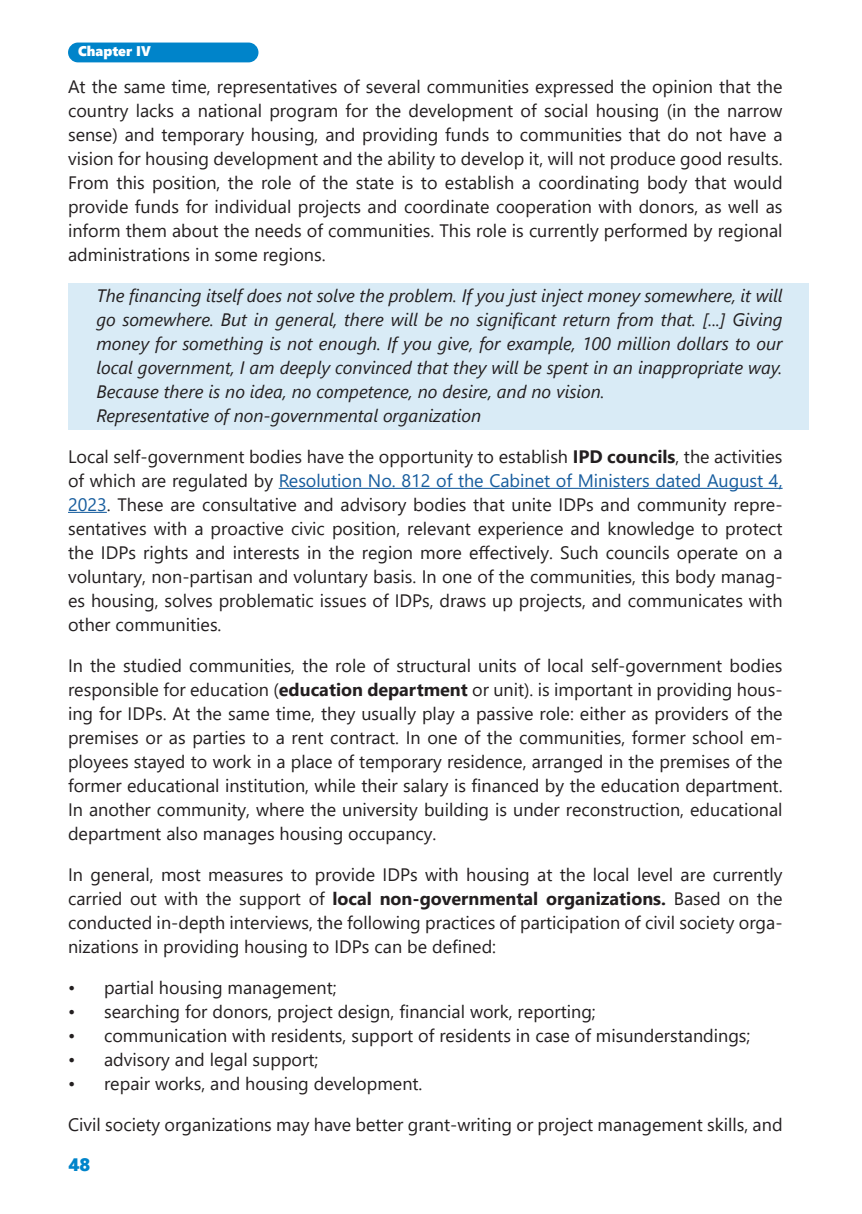
<style>
.page{position:relative;width:862px;height:1214px;background:#fff}
.page>*{position:absolute;margin:0;border:0;box-sizing:border-box;transform-origin:0 0}
.текст{font:18px/24px "Segoe UI";color:#231f20;text-align:justify}
.текст-2{font:italic 18px/24px "Segoe UI";color:#231f20;text-align:justify}
.t1{font:18px "Segoe UI Black";color:#0084ca}
.t2{font:14px "Segoe UI Black";color:#fff}
.s1{font-weight:700}
.s2{color:#175d9e}
</style>
<div class="page">
<div style="left:68px;top:43px;width:190px;height:19px;background:#0084ca;border-radius:10px"></div>
<div style="left:68px;top:283px;width:740px;height:147px;background:#d9ebf6"></div>
<hr style="left:279px;top:488px;width:503px;height:1px;background:#175d9e">
<hr style="left:68px;top:512px;width:39px;height:1px;background:#175d9e">
<p class="t2" style="left:78px;top:41px;width:74px">Chapter ІV</p>
<p class="текст" style="left:68px;top:72px;width:716px">At the same time, representatives of several communities expressed the opinion that the country lacks a national program for the development of social housing (in the narrow sense) and temporary housing, and providing funds to communities that do not have a vision for housing development and the ability to develop it, will not produce good results.<br>From this position, the role of the state is to establish a coordinating body that would provide funds for individual projects and coordinate cooperation with donors, as well as inform them about the needs of communities. This role is currently performed by regional administrations in some regions.</p>
<p class="текст-2" style="left:96px;top:280px;width:687px">The financing itself does not solve the problem. If you just inject money somewhere, it will go somewhere. But in general, there will be no significant return from that. [...] Giving money for something is not enough. If you give, for example, 100 million dollars to our local government, I am deeply convinced that they will be spent in an inappropriate way.<br>Because there is no idea, no competence, no desire, and no vision.</p>
<p class="текст-2" style="left:96px;top:400px;width:386px">Representative of non-governmental organization</p>
<p class="текст" style="left:68px;top:443px;width:716px">Local self-government bodies have the opportunity to establish <span class="s1">IPD councils</span>, the activities of which are regulated by <span class="s2">Resolution No. 812 of the Cabinet of Ministers dated August 4, 2023</span>. These are consultative and advisory bodies that unite IDPs and community repre&shy;sentatives with a proactive civic position, relevant experience and knowledge to protect the IDPs rights and interests in the region more effectively. Such councils operate on a voluntary, non-partisan and voluntary basis. In one of the communities, this body manag&shy;es housing, solves problematic issues of IDPs, draws up projects, and communicates with other communities.</p>
<p class="текст" style="left:68px;top:652px;width:716px">In the studied communities, the role of structural units of local self-government bodies responsible for education (<span class="s1">education department</span> or unit). is important in providing hous&shy;ing for IDPs. At the same time, they usually play a passive role: either as providers of the premises or as parties to a rent contract. In one of the communities, former school em&shy;ployees stayed to work in a place of temporary residence, arranged in the premises of the former educational institution, while their salary is financed by the education department.<br>In another community, where the university building is under reconstruction, educational department also manages housing occupancy.</p>
<p class="текст" style="left:68px;top:861px;width:716px">In general, most measures to provide IDPs with housing at the local level are currently carried out with the support of <span class="s1">local non-governmental organizations.</span> Based on the conducted in-depth interviews, the following practices of participation of civil society orga&shy;nizations in providing housing to IDPs can be defined:</p>
<p class="текст" style="left:68px;top:974px;width:270px">• partial housing management;</p>
<p class="текст" style="left:68px;top:998px;width:529px">• searching for donors, project design, financial work, reporting;</p>
<p class="текст" style="left:68px;top:1022px;width:684px">• communication with residents, support of residents in case of misunderstandings;</p>
<p class="текст" style="left:68px;top:1046px;width:252px">• advisory and legal support;</p>
<p class="текст" style="left:68px;top:1070px;width:356px">• repair works, and housing development.</p>
<p class="текст" style="left:68px;top:1111px;width:716px">Civil society organizations may have better grant-writing or project management skills, and</p>
<p class="t1" style="left:68px;top:1151px;width:23px">48</p>
</div>
